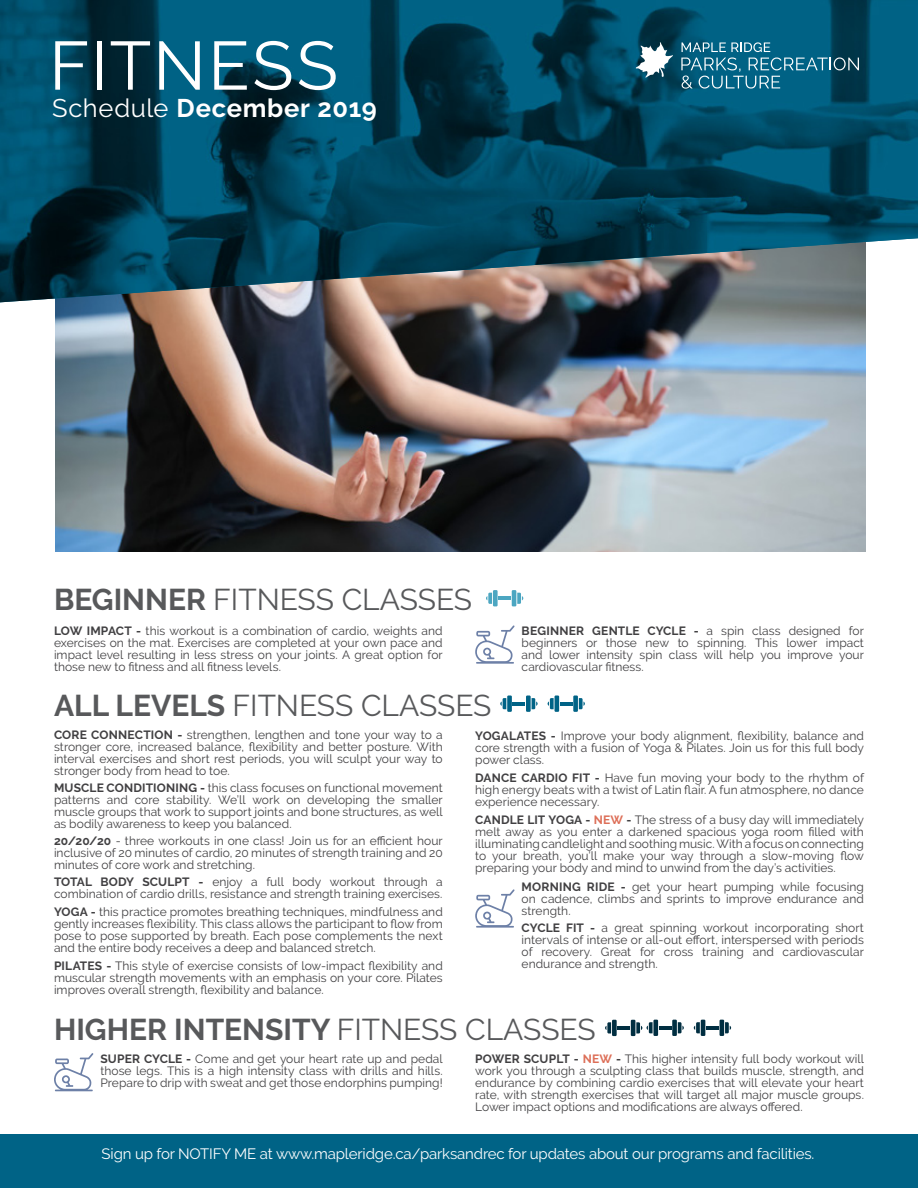
<style>
.page{position:relative;width:918px;height:1188px;background:#fff}
.page>*{position:absolute;margin:0;border:0;box-sizing:border-box;transform-origin:0 0}
.t1{font:68.25px "Raleway";letter-spacing:.03em;color:#fff}
.t2{font:30px "Raleway";color:#58595b}
.t3{font:700 30px "Raleway";color:#58595b}
.t4{font:700 25.5px "Raleway";letter-spacing:.03em;color:#fff}
.t5{font:15px "Raleway";letter-spacing:-.01em;color:#fff}
.t6{font:12px/12px "Raleway";letter-spacing:.005em;color:#414042;text-align:justify}
.s1{font-weight:400}
.s2{font-weight:700}
.s3{font-weight:700;color:#dd6f58}
</style>
<div class="page">
<img style="left:55px;top:302px;width:810px;height:250px">
<img style="left:0;top:0;width:918px;height:302px">
<div style="left:493px;top:590px;width:5px;height:16px;background:#4ca6c1"></div>
<svg style="left:486px;top:593px;width:6px;height:11px"></svg>
<hr style="left:512px;top:590px;width:4px;height:16px;background:#4ca6c1">
<svg style="left:517px;top:593px;width:6px;height:11px"></svg>
<hr style="left:498px;top:596px;width:13px;height:4px;background:#4ca6c1">
<div style="left:507px;top:696px;width:5px;height:16px;background:#006386"></div>
<svg style="left:500px;top:698px;width:6px;height:11px"></svg>
<div style="left:526px;top:696px;width:5px;height:16px;background:#006386"></div>
<svg style="left:532px;top:698px;width:6px;height:11px"></svg>
<svg style="left:513px;top:702px;width:12px;height:3px"></svg>
<hr style="left:555px;top:696px;width:4px;height:16px;background:#006386">
<svg style="left:548px;top:698px;width:6px;height:11px"></svg>
<div style="left:573px;top:696px;width:5px;height:16px;background:#006386"></div>
<svg style="left:579px;top:698px;width:6px;height:11px"></svg>
<svg style="left:560px;top:702px;width:12px;height:3px"></svg>
<div style="left:612px;top:1020px;width:5px;height:16px;background:#002e41"></div>
<svg style="left:605px;top:1022px;width:6px;height:11px"></svg>
<hr style="left:631px;top:1020px;width:4px;height:16px;background:#002e41">
<hr style="left:618px;top:1026px;width:12px;height:4px;background:#002e41">
<div style="left:653px;top:1020px;width:5px;height:16px;background:#002e41"></div>
<svg style="left:636px;top:1022px;width:17px;height:11px"></svg>
<div style="left:672px;top:1020px;width:5px;height:16px;background:#002e41"></div>
<svg style="left:678px;top:1022px;width:6px;height:11px"></svg>
<hr style="left:659px;top:1026px;width:12px;height:4px;background:#002e41">
<hr style="left:701px;top:1020px;width:4px;height:16px;background:#002e41">
<svg style="left:694px;top:1022px;width:6px;height:11px"></svg>
<hr style="left:720px;top:1020px;width:4px;height:16px;background:#002e41">
<svg style="left:725px;top:1022px;width:6px;height:11px"></svg>
<hr style="left:706px;top:1026px;width:13px;height:4px;background:#002e41">
<div style="left:0;top:1134px;width:918px;height:54px;background:#006386"></div>
<svg style="left:54px;top:1053px;width:39px;height:38px"></svg>
<svg style="left:475px;top:889px;width:40px;height:39px"></svg>
<svg style="left:475px;top:625px;width:40px;height:39px"></svg>
<svg style="left:681px;top:42px;width:178px;height:47px;background:#206e8a"></svg>
<svg style="left:636px;top:42px;width:37px;height:35px"></svg>
<h1 class="t1" style="left:49px;top:26px;width:290px">FITNESS</h1>
<h3 class="t4" style="left:52px;top:93px;width:326px"><span class="s1">Schedule</span> December 2019</h3>
<h2 class="t2" style="left:54px;top:582px;width:420px"><span class="s2">BEGINNER</span> FITNESS CLASSES</h2>
<p class="t6" style="left:54px;top:624px;width:390px"><span class="s2">LOW IMPACT -</span> this workout is a combination of cardio, weights and exercises on the mat. Exercises are completed at your own pace and impact level resulting in less stress on your joints. A great option for those new to fitness and all fitness levels.</p>
<h2 class="t2" style="left:54px;top:688px;width:439px"><span class="s2">ALL LEVELS</span> FITNESS CLASSES</h2>
<p class="t6" style="left:522px;top:624px;width:344px"><span class="s2">BEGINNER GENTLE CYCLE -</span> a spin class designed for beginners or those new to spinning. This lower impact and lower intensity spin class will help you improve your cardiovascular fitness.</p>
<p class="t6" style="left:54px;top:729px;width:390px"><span class="s2">CORE CONNECTION -</span> strengthen, lengthen and tone your way to a stronger core, increased balance, flexibility and better posture. With interval exercises and short rest periods, you will sculpt your way to stronger body from head to toe.</p>
<p class="t6" style="left:54px;top:782px;width:390px"><span class="s2">MUSCLE CONDITIONING -</span> this class focuses on functional movement patterns and core stability. We’ll work on developing the smaller muscle groups that work to support joints and bone structures, as well as bodily awareness to keep you balanced.</p>
<p class="t6" style="left:54px;top:835px;width:390px"><span class="s2">20/20/20</span> - three workouts in one class! Join us for an efficient hour inclusive of 20 minutes of cardio, 20 minutes of strength training and 20 minutes of core work and stretching.</p>
<p class="t6" style="left:54px;top:876px;width:390px"><span class="s2">TOTAL BODY SCULPT -</span> enjoy a full body workout through a combination of cardio drills, resistance and strength training exercises.</p>
<p class="t6" style="left:54px;top:905px;width:390px"><span class="s2">YOGA -</span> this practice promotes breathing techniques, mindfulness and gently increases flexibility. This class allows the participant to flow from pose to pose supported by breath. Each pose complements the next and the entire body receives a deep and balanced stretch.</p>
<p class="t6" style="left:54px;top:960px;width:390px"><span class="s2">PILATES -</span> This style of exercise consists of low-impact flexibility and muscular strength movements with an emphasis on your core. Pilates improves overall strength, flexibility and balance.</p>
<p class="t6" style="left:475px;top:730px;width:390px"><span class="s2">YOGALATES -</span> Improve your body alignment, flexibility, balance and core strength with a fusion of Yoga &amp; Pilates. Join us for this full body power class.</p>
<p class="t6" style="left:475px;top:772px;width:390px"><span class="s2">DANCE CARDIO FIT -</span> Have fun moving your body to the rhythm of high energy beats with a twist of Latin flair. A fun atmosphere, no dance experience necessary.</p>
<p class="t6" style="left:475px;top:813px;width:390px"><span class="s2">CANDLE LIT YOGA -</span> <span class="s3">NEW</span> <span class="s2">-</span> The stress of a busy day will immediately melt away as you enter a darkened spacious yoga room filled with illuminating candlelight and soothing music. With a focus on connecting to your breath, you’ll make your way through a slow-moving flow preparing your body and mind to unwind from the day’s activities.</p>
<p class="t6" style="left:522px;top:881px;width:344px"><span class="s2">MORNING RIDE -</span> get your heart pumping while focusing on cadence, climbs and sprints to improve endurance and strength.</p>
<p class="t6" style="left:522px;top:922px;width:344px"><span class="s2">CYCLE FIT -</span> a great spinning workout incorporating short intervals of intense or all-out effort, interspersed with periods of recovery. Great for cross training and cardiovascular endurance and strength.</p>
<h2 class="t3" style="left:54px;top:1012px;width:543px">HIGHER INTENSITY <span class="s1">FITNESS CLASSES</span></h2>
<p class="t6" style="left:100px;top:1053px;width:344px"><span class="s2">SUPER CYCLE -</span> Come and get your heart rate up and pedal those legs. This is a high intensity class with drills and hills.<br>Prepare to drip with sweat and get those endorphins pumping!</p>
<p class="t6" style="left:475px;top:1053px;width:390px"><span class="s2">POWER SCUPLT -</span> <span class="s3">NEW</span> <span class="s2">-</span> This higher intensity full body workout will work you through a sculpting class that builds muscle, strength, and endurance by combining cardio exercises that will elevate your heart rate, with strength exercises that will target all major muscle groups.<br>Lower impact options and modifications are always offered.</p>
<p class="t5" style="left:102px;top:1145px;width:714px">Sign up for NOTIFY ME at www.mapleridge.ca/parksandrec for updates about our programs and facilities.</p>
</div>
